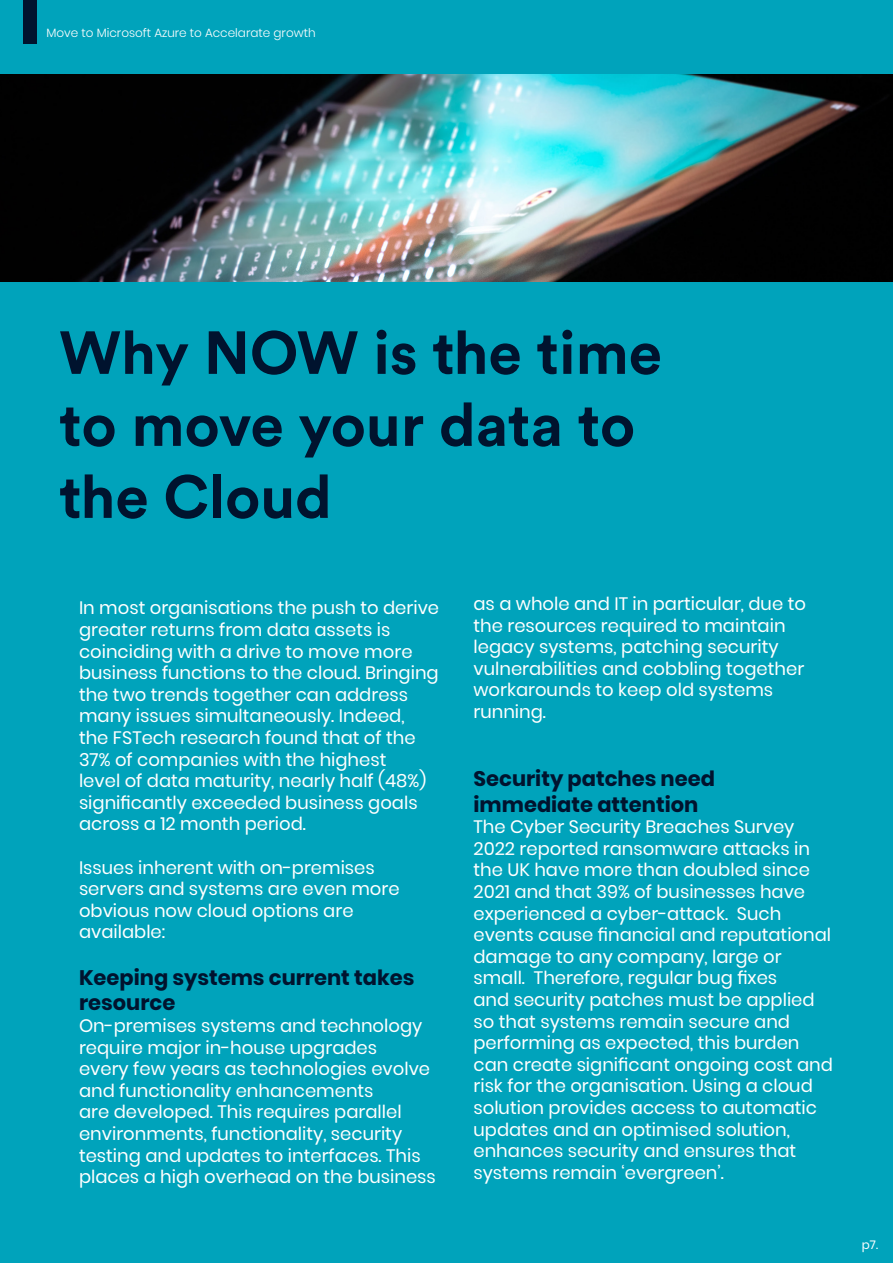
<style>
.page{position:relative;width:893px;height:1263px;background:#00a3bb}
.page>*{position:absolute;margin:0;border:0;box-sizing:border-box;transform-origin:0 0}
.t1{font:700 60px/72px "Circular Std";color:#00132e}
.t2{font:700 21px/25.2px "Poppins";color:#00132e}
.t3{font:18px/21.6px "Poppins";color:#fff}
.t4{font:300 12px "Poppins";color:#fff}
.t5{font:12px "Poppins";color:#fff}
</style>
<div class="page">
<div style="left:23px;top:0;width:13px;height:44px;background:#00132e"></div>
<img style="left:0;top:75px;width:893px;height:207px">
<p class="t4" style="left:46px;top:26px;width:271px">Move to Microsoft Azure to Accelarate growth</p>
<p class="t1" style="left:59px;top:315px;width:604px">Why NOW is the time to move your data to the Cloud</p>
<p class="t3" style="left:79px;top:597px;width:362px">In most organisations the push to derive greater returns from data assets is coinciding with a drive to move more business functions to the cloud. Bringing the two trends together can address many issues simultaneously. Indeed,<br>the FSTech research found that of the 37% of companies with the highest<br>level of data maturity, nearly half (48%) significantly exceeded business goals across a 12 month period.</p>
<p class="t3" style="left:79px;top:856px;width:322px">Issues inherent with on-premises servers and systems are even more obvious now cloud options are available:</p>
<p class="t2" style="left:79px;top:965px;width:337px">Keeping systems current takes resource</p>
<p class="t3" style="left:79px;top:1015px;width:358px">On-premises systems and technology require major in-house upgrades<br>every few years as technologies evolve and functionality enhancements<br>are developed. This requires parallel environments, functionality, security testing and updates to interfaces. This places a high overhead on the business</p>
<p class="t3" style="left:473px;top:593px;width:334px">as a whole and IT in particular, due to the resources required to maintain legacy systems, patching security vulnerabilities and cobbling together workarounds to keep old systems running.</p>
<p class="t2" style="left:473px;top:766px;width:243px">Security patches need immediate attention</p>
<p class="t3" style="left:473px;top:816px;width:361px">The Cyber Security Breaches Survey 2022 reported ransomware attacks in the UK have more than doubled since 2021 and that 39% of businesses have experienced a cyber-attack. Such events cause financial and reputational damage to any company, large or small. Therefore, regular bug fixes<br>and security patches must be applied so that systems remain secure and performing as expected, this burden can create significant ongoing cost and risk for the organisation. Using a cloud solution provides access to automatic updates and an optimised solution, enhances security and ensures that systems remain ‘evergreen’.</p>
<p class="t5" style="left:862px;top:1237px;width:18px">p7.</p>
</div>
